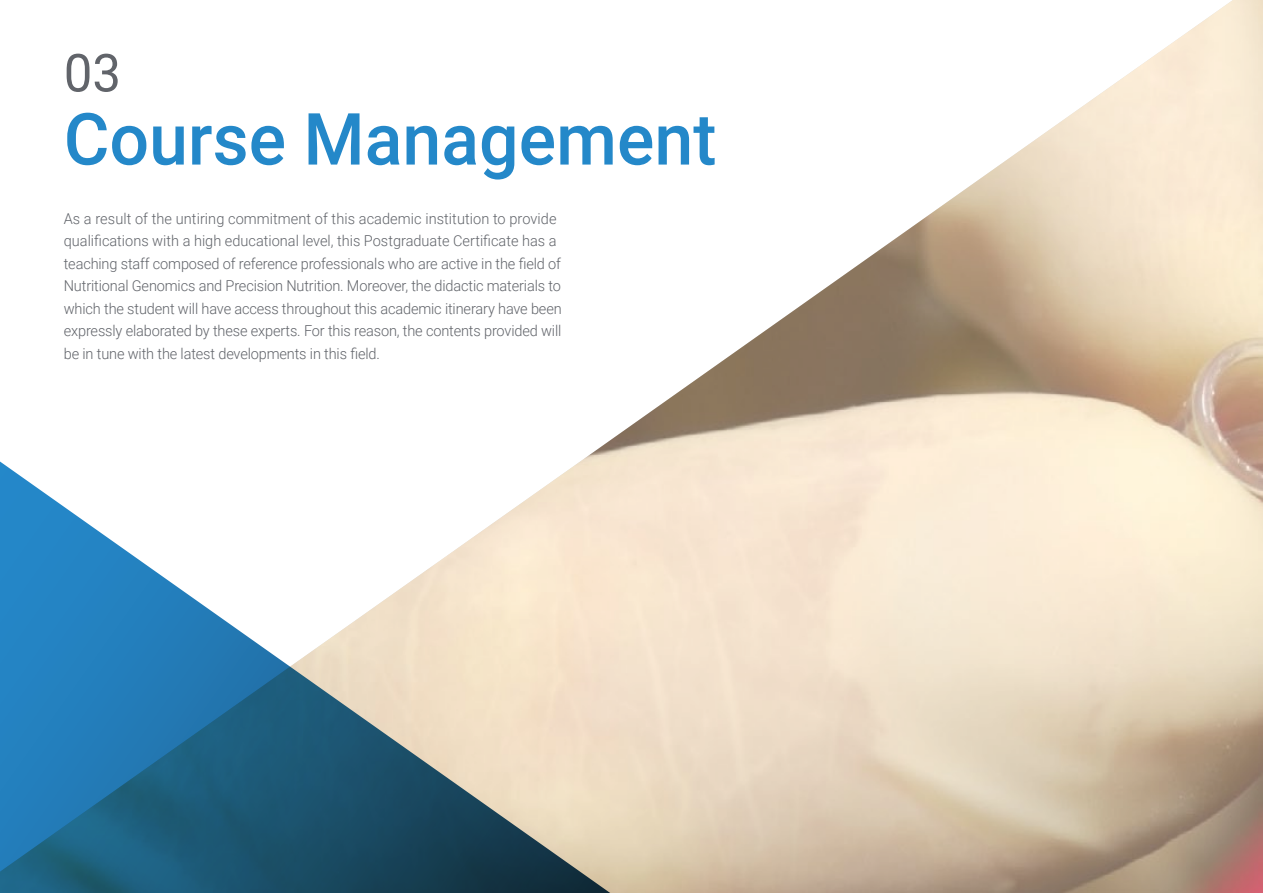
<style>
.page{position:relative;width:1263px;height:893px;background:#fff}
.page>*{position:absolute;margin:0;border:0;box-sizing:border-box;transform-origin:0 0}
.t1{font:500 72px "Roboto";color:#2488c9}
.t2{font:52.5px "Roboto";color:#61646a}
.t3{font:300 15px/22.5px "Roboto";letter-spacing:-.01em;color:#61646a}
</style>
<div class="page">
<img style="left:602px;top:0;width:661px;height:893px">
<svg style="left:0;top:446px;width:640px;height:447px"></svg>
<h2 class="t2" style="left:64px;top:36px;width:59px">03</h2>
<h1 class="t1" style="left:64px;top:89px;width:654px">Course Management</h1>
<p class="t3" style="left:64px;top:207px;width:499px">As a result of the untiring commitment of this academic institution to provide qualifications with a high educational level, this Postgraduate Certificate has a teaching staff composed of reference professionals who are active in the field of Nutritional Genomics and Precision Nutrition. Moreover, the didactic materials to which the student will have access throughout this academic itinerary have been expressly elaborated by these experts. For this reason, the contents provided will be in tune with the latest developments in this field.</p>
</div>
